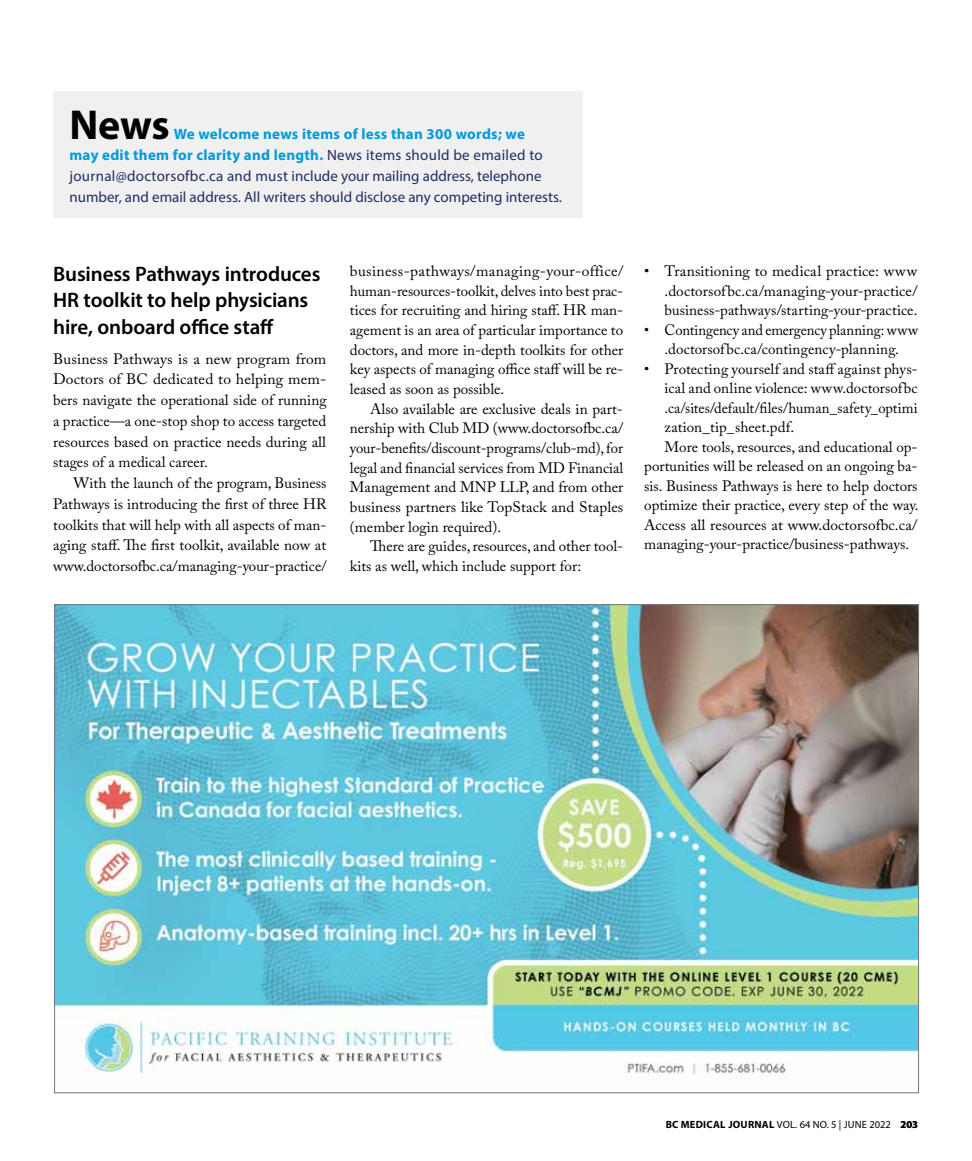
<style>
.page{position:relative;width:972px;height:1161px;background:#fff}
.page>*{position:absolute;margin:0;border:0;box-sizing:border-box;transform-origin:0 0}
.t1{font:700 42px "Myriad Pro";color:#000}
.t2{font:600 21px/26.4px "Myriad Pro";letter-spacing:-.01em;color:#000}
.t3{font:15px/19.6px "Adobe Caslon Pro";color:#000;text-align:justify}
.t4{font:15px/21px "Myriad Pro";color:#212d64}
.t5{font:700 10.5px "Myriad Pro";letter-spacing:.02em;color:#000}
.s1{font-weight:700;color:#009ada}
.s2{font-weight:400}
</style>
<div class="page">
<div style="left:53px;top:92px;width:529px;height:126px;background:#f0f0f0"></div>
<img style="left:56px;top:606px;width:861px;height:474px">
<h1 class="t1" style="left:69px;top:98px;width:102px">News</h1>
<p class="t4" style="left:69px;top:123px;width:494px;text-indent:105px"><span class="s1">We welcome news items of less than 300 words; we<br>may edit them for clarity and length.</span> News items should be emailed to journal@doctorsofbc.ca and must include your mailing address, telephone number, and email address. All writers should disclose any competing interests.</p>
<h2 class="t2" style="left:53px;top:260px;width:269px">Business Pathways introduces<br>HR toolkit to help physicians hire, onboard office staff</h2>
<p class="t3" style="left:53px;top:348px;width:275px;line-height:20.7px">Business Pathways is a new program from Doctors of BC dedicated to helping mem&shy;bers navigate the operational side of running a practice—a one-stop shop to access targeted resources based on practice needs during all stages of a medical career.</p>
<p class="t3" style="left:53px;top:473px;width:275px;line-height:20.7px;text-indent:20px">With the launch of the program, Business Pathways is introducing the first of three HR toolkits that will help with all aspects of man&shy;aging staff. The first toolkit, available now at www.doctorsofbc.ca/managing-your-practice/</p>
<p class="t3" style="left:350px;top:261px;width:275px">business-pathways/managing-your-office/ human-resources-toolkit, delves into best prac&shy;tices for recruiting and hiring staff. HR man&shy;agement is an area of particular importance to doctors, and more in-depth toolkits for other key aspects of managing office staff will be re&shy;leased as soon as possible.</p>
<p class="t3" style="left:350px;top:399px;width:275px;text-indent:20px">Also available are exclusive deals in part&shy;nership with Club MD (www.doctorsofbc.ca/ your-benefits/discount-programs/club-md), for legal and financial services from MD Financial Management and MNP LLP, and from other business partners like TopStack and Staples (member login required).</p>
<p class="t3" style="left:350px;top:536px;width:275px;text-indent:20px">There are guides, resources, and other tool&shy;kits as well, which include support for:</p>
<p class="t3" style="left:665px;top:261px;width:255px;text-indent:-20px">• Transitioning to medical practice: www .doctorsofbc.ca/managing-your-practice/ business-pathways/starting-your-practice.</p>
<p class="t3" style="left:644px;top:320px;width:275px;text-align:center">• Contingency and emergency planning: www .doctorsofbc.ca/contingency-planning.</p>
<p class="t3" style="left:644px;top:359px;width:275px">• Protecting yourself and staffagainst phys-</p>
<p class="t3" style="left:665px;top:378px;width:255px">ical and online violence: www.doctorsofbc</p>
<p class="t3" style="left:665px;top:398px;width:255px">.ca/sites/default/files/human_safety_optimi</p>
<p class="t3" style="left:665px;top:417px;width:131px">zation_tip_sheet.pdf.</p>
<p class="t3" style="left:665px;top:437px;width:255px">More tools, resources, and educational op-</p>
<p class="t3" style="left:644px;top:456px;width:275px">portunities will be released on an ongoing ba-</p>
<p class="t3" style="left:644px;top:476px;width:275px">sis. Business Pathways is here to help doctors</p>
<p class="t3" style="left:644px;top:495px;width:276px">optimize their practice, every step of the way.</p>
<p class="t3" style="left:644px;top:515px;width:275px">Access all resources at www.doctorsofbc.ca/</p>
<p class="t3" style="left:644px;top:534px;width:267px">managing-your-practice/business-pathways.</p>
<p class="t5" style="left:666px;top:1118px;width:254px">BC Medical Journal <span class="s2">vol. 64 no. 5 | June 2022</span> 203</p>
</div>
